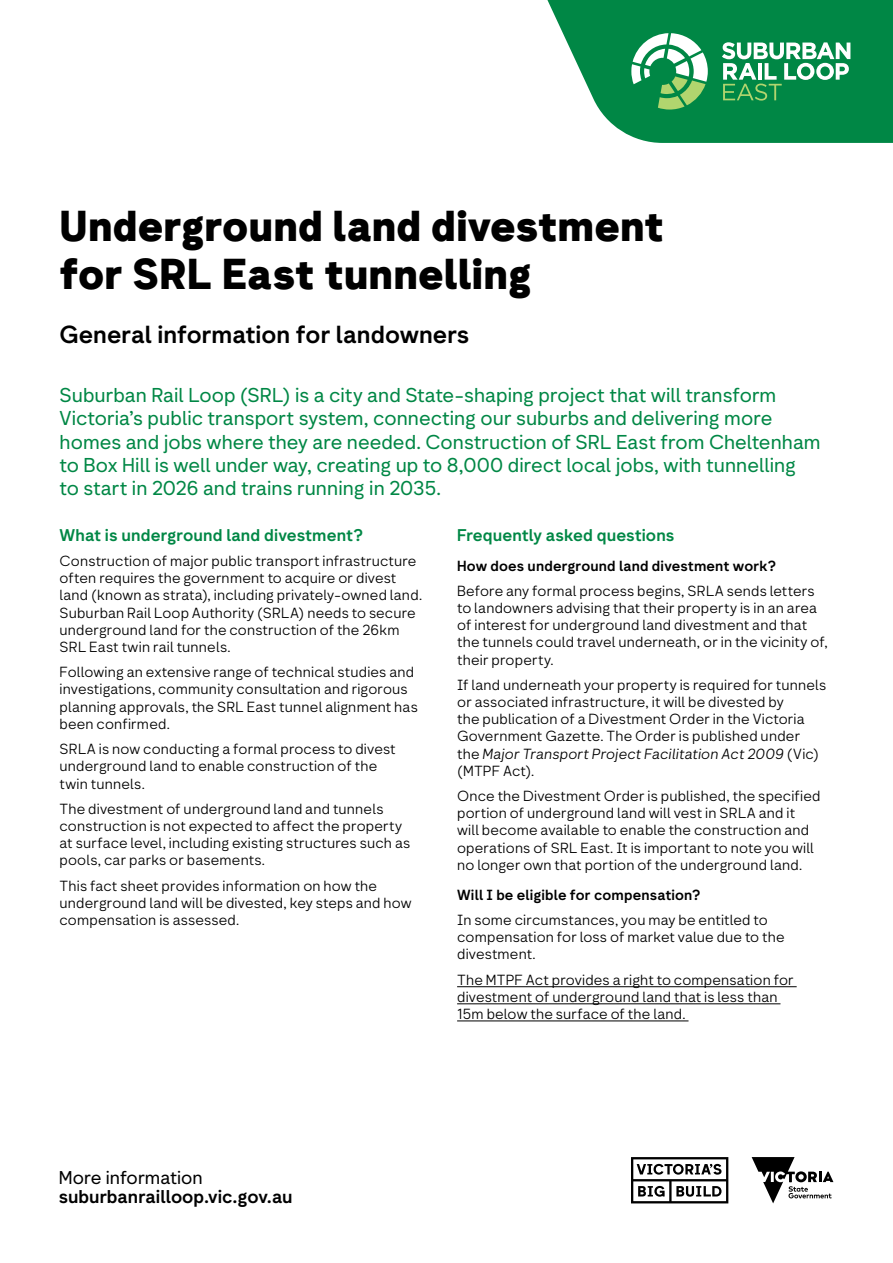
<style>
.page{position:relative;width:893px;height:1263px;background:#fff}
.page>*{position:absolute;margin:0;border:0;box-sizing:border-box;transform-origin:0 0}
.t1{font:800 42px/48px "Network Geo";color:#000}
.t2{font:700 24px "Network Geo";color:#000}
.t3{font:19.5px/23.4px "Network Geo";color:#008745}
.t4{font:700 18px "Network Geo";color:#000}
.t5{font:18px "Network Geo";color:#000}
.t6{font:700 16.5px "Network Geo";letter-spacing:.005em;color:#008745}
.t7{font:300 14.25px/17.1px "Network Geo";letter-spacing:.015em;color:#000}
.t8{font:700 14.25px "Network Geo";letter-spacing:.01em;color:#000}
.s1{font-style:italic}
</style>
<div class="page">
<svg style="left:631px;top:1157px;width:97px;height:46px"></svg>
<svg style="left:752px;top:1157px;width:81px;height:46px"></svg>
<hr style="left:457px;top:986px;width:340px;height:1px;background:#000">
<hr style="left:457px;top:1003px;width:323px;height:1px;background:#000">
<hr style="left:457px;top:1020px;width:231px;height:1px;background:#000">
<svg style="left:547px;top:0;width:346px;height:143px;background:#259860"></svg>
<svg style="left:631px;top:33px;width:77px;height:77px"></svg>
<svg style="left:722px;top:42px;width:128px;height:59px"></svg>
<h1 class="t1" style="left:60px;top:202px;width:606px">Underground land divestment for SRL East tunnelling</h1>
<h2 class="t2" style="left:60px;top:319px;width:411px">General information for landowners</h2>
<p class="t3" style="left:60px;top:384px;width:763px">Suburban Rail Loop (SRL) is a city and State-shaping project that will transform Victoria’s public transport system, connecting our suburbs and delivering more homes and jobs where they are needed. Construction of SRL East from Cheltenham to Box Hill is well under way, creating up to 8,000 direct local jobs, with tunnelling<br>to start in 2026 and trains running in 2035.</p>
<p class="t6" style="left:60px;top:524px;width:305px">What is underground land divestment?</p>
<p class="t7" style="left:60px;top:553px;width:364px">Construction of major public transport infrastructure often requires the government to acquire or divest land (known as strata), including privately-owned land.<br>Suburban Rail Loop Authority (SRLA) needs to secure underground land for the construction of the 26km SRL East twin rail tunnels.</p>
<p class="t7" style="left:60px;top:664px;width:360px">Following an extensive range of technical studies and investigations, community consultation and rigorous planning approvals, the SRL East tunnel alignment has been confirmed.</p>
<p class="t7" style="left:60px;top:741px;width:338px">SRLA is now conducting a formal process to divest underground land to enable construction of the twin tunnels.</p>
<p class="t7" style="left:60px;top:801px;width:352px">The divestment of underground land and tunnels construction is not expected to affect the property at surface level, including existing structures such as pools, car parks or basements.</p>
<p class="t7" style="left:60px;top:878px;width:354px">This fact sheet provides information on how the underground land will be divested, key steps and how compensation is assessed.</p>
<p class="t6" style="left:457px;top:524px;width:219px">Frequently asked questions</p>
<p class="t8" style="left:457px;top:556px;width:320px">How does underground land divestment work?</p>
<p class="t7" style="left:457px;top:583px;width:372px">Before any formal process begins, SRLA sends letters to landowners advising that their property is in an area of interest for underground land divestment and that the tunnels could travel underneath, or in the vicinity of, their property.</p>
<p class="t7" style="left:457px;top:677px;width:371px">If land underneath your property is required for tunnels or associated infrastructure, it will be divested by<br>the publication of a Divestment Order in the Victoria Government Gazette. The Order is published under<br>the <span class="s1">Major Transport Project Facilitation Act 2009</span> (Vic) (MTPF Act).</p>
<p class="t7" style="left:457px;top:788px;width:365px">Once the Divestment Order is published, the specified portion of underground land will vest in SRLA and it will become available to enable the construction and operations of SRL East. It is important to note you will no longer own that portion of the underground land.</p>
<p class="t8" style="left:457px;top:885px;width:245px">Will I be eligible for compensation?</p>
<p class="t7" style="left:457px;top:912px;width:329px">In some circumstances, you may be entitled to compensation for loss of market value due to the divestment.</p>
<p class="t7" style="left:457px;top:972px;width:338px">The MTPF Act provides a right to compensation for divestment of underground land that is less than<br>15m below the surface of the land.</p>
<p class="t5" style="left:59px;top:1165px;width:146px">More information</p>
<p class="t4" style="left:59px;top:1185px;width:235px">suburbanrailloop.vic.gov.au</p>
</div>
